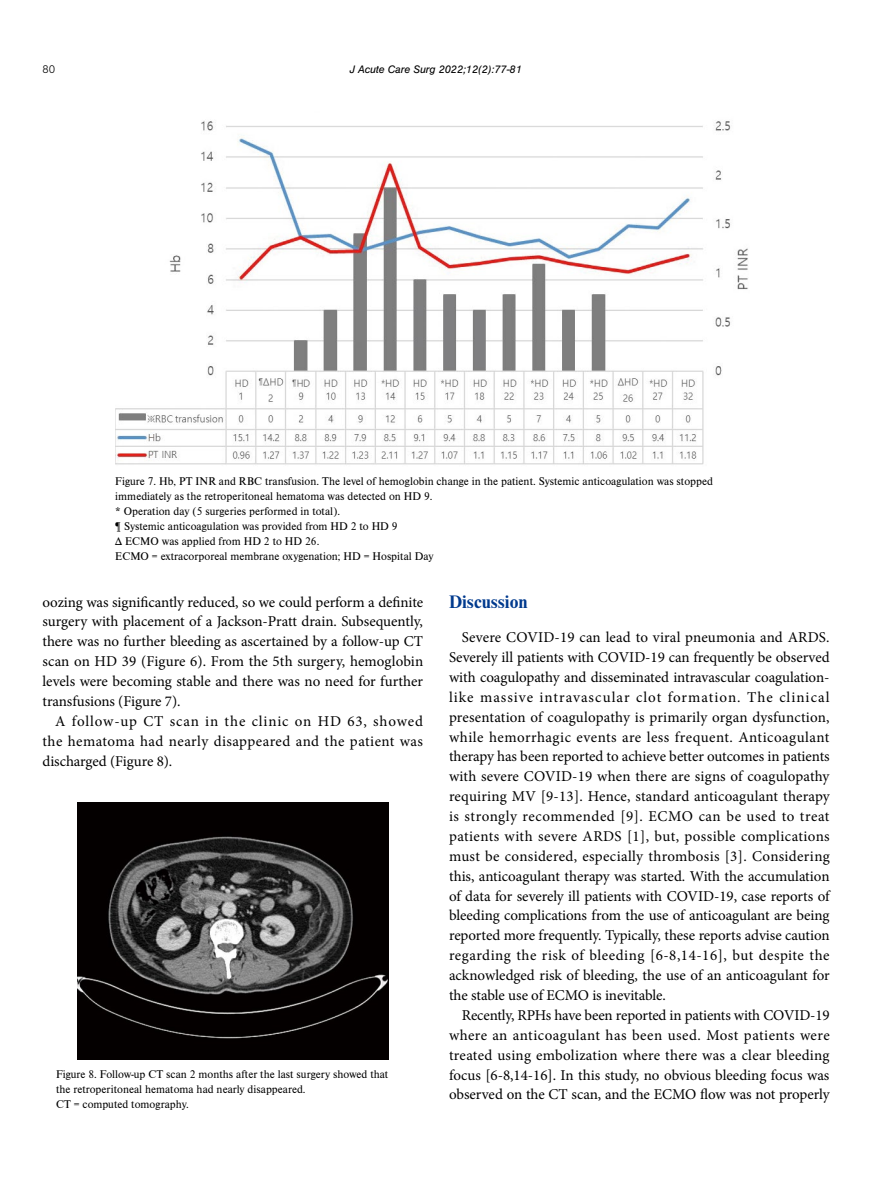
<style>
.page{position:relative;width:893px;height:1191px;background:#fff}
.page>*{position:absolute;margin:0;border:0;box-sizing:border-box;transform-origin:0 0}
.t1{font:700 18.75px "Nimbus Rom D";color:#003a8e}
.t2{font:15px/20px "Minion Pro";letter-spacing:-.005em;color:#000;text-align:justify}
.t3{font:11.7px/15px "Nimbus Rom D";color:#000}
.t4{font:italic 11.25px "Nimbus San";letter-spacing:-.01em;color:#000}
.t5{font:10.5px "New Order";color:#000}
</style>
<div class="page">
<img style="left:115px;top:121px;width:633px;height:344px">
<img style="left:77px;top:803px;width:312px;height:256px">
<p class="t5" style="left:43px;top:62px;width:14px">80</p>
<p class="t4" style="left:350px;top:63px;width:174px">J Acute Care Surg 2022;12(2):77-81</p>
<p class="t3" style="left:115px;top:473px;width:599px">Figure 7. Hb, PT INR and RBC transfusion. The level of hemoglobin change in the patient. Systemic anticoagulation was stopped immediately as the retroperitoneal hematoma was detected on HD 9.<br>* Operation day (5 surgeries performed in total).<br>¶ Systemic anticoagulation was provided from HD 2 to HD 9<br>Δ ECMO was applied from HD 2 to HD 26.<br>ECMO = extracorporeal membrane oxygenation; HD = Hospital Day</p>
<p class="t2" style="left:43px;top:592px;width:382px">oozing was significantly reduced, so we could perform a definite surgery with placement of a Jackson-Pratt drain. Subsequently, there was no further bleeding as ascertained by a follow-up CT scan on HD 39 (Figure 6). From the 5th surgery, hemoglobin levels were becoming stable and there was no need for further transfusions (Figure 7).</p>
<p class="t2" style="left:43px;top:711px;width:382px;text-indent:13px">A follow-up CT scan in the clinic on HD 63, showed the hematoma had nearly disappeared and the patient was discharged (Figure 8).</p>
<p class="t3" style="left:56px;top:1065px;width:334px">Figure 8. Follow-up CT scan 2 months after the last surgery showed that the retroperitoneal hematoma had nearly disappeared.<br>CT = computed tomography.</p>
<p class="t1" style="left:449px;top:589px;width:80px">Discussion</p>
<p class="t2" style="left:449px;top:627px;width:382px;text-indent:13px">Severe COVID-19 can lead to viral pneumonia and ARDS.<br>Severely ill patients with COVID-19 can frequently be observed with coagulopathy and disseminated intravascular coagulation&shy;like massive intravascular clot formation. The clinical presentation of coagulopathy is primarily organ dysfunction, while hemorrhagic events are less frequent. Anticoagulant therapy has been reported to achieve better outcomes in patients with severe COVID-19 when there are signs of coagulopathy requiring MV [9-13]. Hence, standard anticoagulant therapy is strongly recommended [9]. ECMO can be used to treat patients with severe ARDS [1], but, possible complications must be considered, especially thrombosis [3]. Considering this, anticoagulant therapy was started. With the accumulation of data for severely ill patients with COVID-19, case reports of bleeding complications from the use of anticoagulant are being reported more frequently. Typically, these reports advise caution regarding the risk of bleeding [6-8,14-16], but despite the acknowledged risk of bleeding, the use of an anticoagulant for the stable use of ECMO is inevitable.</p>
<p class="t2" style="left:449px;top:1005px;width:382px;text-indent:13px">Recently, RPHs have been reported in patients with COVID-19 where an anticoagulant has been used. Most patients were treated using embolization where there was a clear bleeding focus [6-8,14-16]. In this study, no obvious bleeding focus was observed on the CT scan, and the ECMO flow was not properly</p>
</div>
